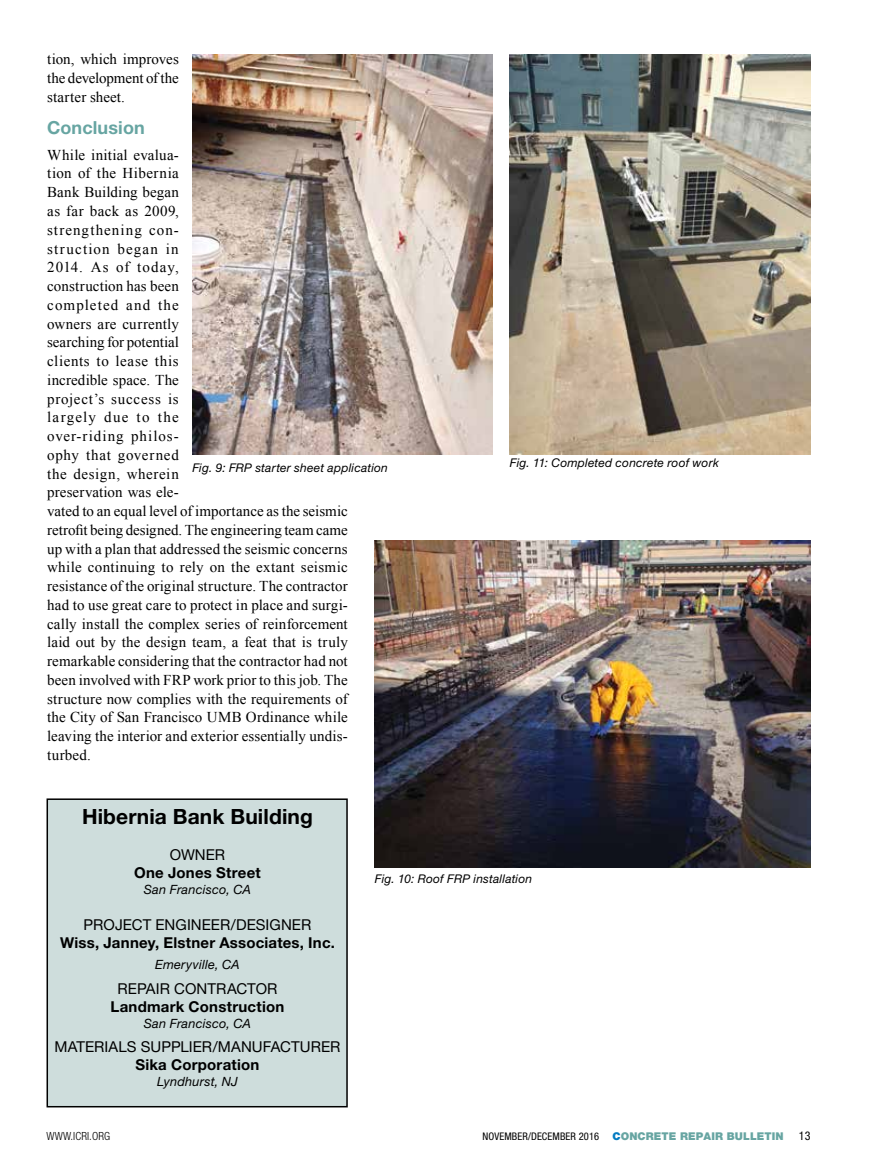
<style>
.page{position:relative;width:878px;height:1175px;background:#fff}
.page>*{position:absolute;margin:0;border:0;box-sizing:border-box;transform-origin:0 0}
.t1{font:700 21px "Helvetica Neue LT Std";letter-spacing:.005em;color:#000}
.t2{font:700 18px "Helvetica Neue LT Std";letter-spacing:.005em;color:#67a5a2}
.t3{font:15px/18.8px "Times New Roman";letter-spacing:.01em;color:#000;text-align:justify}
.t4{font:700 15px "Helvetica Neue LT Std";letter-spacing:.015em;color:#000}
.t5{font:15px "Helvetica Neue LT Std";letter-spacing:.005em;color:#000}
.t6{font:italic 12.75px "Helvetica Neue LT Std";letter-spacing:.015em;color:#000}
.t7{font:italic 12px "Helvetica Neue LT Std";letter-spacing:.015em;color:#000}
.t8{font:condensed 12px "Helvetica Neue LT Std";color:#000}
.t9{font:300 condensed 11.25px "Helvetica Neue LT Std";letter-spacing:.01em;color:#000}
.t10{font:condensed 10.5px "Helvetica Neue LT Std";letter-spacing:.01em;color:#000}
.s1{font-weight:900;font-stretch:normal;font-size:10.8px;color:#047bc1}
.s2{font-weight:900;font-stretch:normal;font-size:10.8px;color:#67a5a2}
</style>
<div class="page">
<img style="left:509px;top:54px;width:301px;height:401px">
<div style="left:47px;top:799px;width:300px;height:307px;background:#cedddc"></div>
<div style="left:46px;top:798px;width:302px;height:309px;border:2px solid #000"></div>
<img style="left:375px;top:540px;width:435px;height:327px">
<img style="left:192px;top:54px;width:301px;height:401px">
<p class="t3" style="left:47px;top:50px;width:133px">tion, which improves the development of the starter sheet.</p>
<p class="t2" style="left:47px;top:117px;width:99px">Conclusion</p>
<p class="t3" style="left:47px;top:145px;width:302px;text-align:left">While initial evalua-<br>tion of the Hibernia<br>Bank Building began<br>as far back as 2009,<br>strengthening con-<br>struction began in<br>2014. As of today,<br>construction has been<br>completed and the<br>owners are currently<br>searching for potential<br>clients to lease this<br>incredible space. The<br>project’s success is<br>largely due to the<br>over-riding philos-<br>ophy that governed<br>the design, wherein<br>preservation was ele-<br>vated to an equal level of importance as the seismic retrofit being designed. The engineering team came up with a plan that addressed the seismic concerns while continuing to rely on the extant seismic resistance of the original structure. The contractor had to use great care to protect in place and surgi&shy;cally install the complex series of reinforcement laid out by the design team, a feat that is truly remarkable considering that the contractor had not been involved with FRP work prior to this job. The structure now complies with the requirements of the City of San Francisco UMB Ordinance while leaving the interior and exterior essentially undis&shy;turbed.</p>
<p class="t7" style="left:192px;top:461px;width:197px">Fig. 9: FRP starter sheet application</p>
<p class="t7" style="left:510px;top:456px;width:210px">Fig. 11: Completed concrete roof work</p>
<h1 class="t1" style="left:82px;top:803px;width:232px">Hibernia Bank Building</h1>
<p class="t5" style="left:170px;top:846px;width:57px">OWNER</p>
<p class="t4" style="left:134px;top:863px;width:128px">One Jones Street</p>
<p class="t6" style="left:144px;top:881px;width:109px">San Francisco, CA</p>
<p class="t5" style="left:84px;top:915px;width:229px">PROJECT ENGINEER/DESIGNER</p>
<p class="t4" style="left:60px;top:933px;width:276px">Wiss, Janney, Elstner Associates, Inc.</p>
<p class="t6" style="left:155px;top:956px;width:86px">Emeryville, CA</p>
<p class="t5" style="left:117px;top:979px;width:161px">REPAIR CONTRACTOR</p>
<p class="t4" style="left:110px;top:997px;width:175px">Landmark Construction</p>
<p class="t6" style="left:144px;top:1015px;width:109px">San Francisco, CA</p>
<p class="t5" style="left:54px;top:1038px;width:287px">MATERIALS SUPPLIER/MANUFACTURER</p>
<p class="t4" style="left:135px;top:1055px;width:125px">Sika Corporation</p>
<p class="t6" style="left:157px;top:1073px;width:82px">Lyndhurst, NJ</p>
<p class="t7" style="left:375px;top:871px;width:159px">Fig. 10: Roof FRP installation</p>
<p class="t9" style="left:46px;top:1129px;width:65px">WWW.ICRI.ORG</p>
<p class="t10" style="left:482px;top:1130px;width:302px">NOVEMBER/DECEMBER 2016 <span class="s1">C</span><span class="s2">ONCRETE REPAIR BULLETIN</span></p>
<p class="t8" style="left:798px;top:1129px;width:13px">13</p>
</div>
